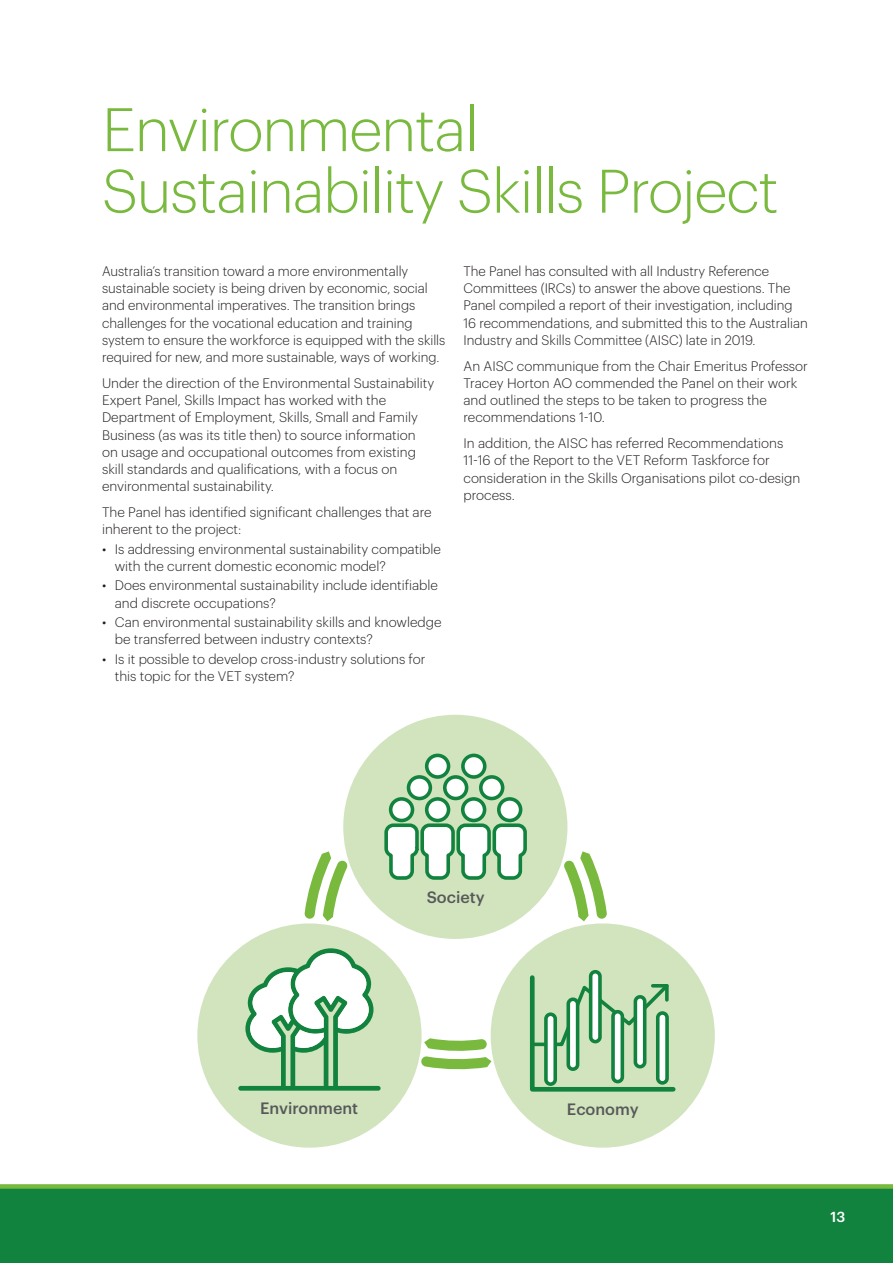
<style>
.page{position:relative;width:893px;height:1263px;background:#fff}
.page>*{position:absolute;margin:0;border:0;box-sizing:border-box;transform-origin:0 0}
.Heading_1{font:300 60px/61.5px "Graphik";letter-spacing:-.02em;color:#78b93e}
.t1{font:500 16.05px "Graphik";color:#58585a}
.Heading_5{font:500 14.25px "Graphik";color:#fff}
.Body_1{font:300 13.5px/17.2px "Graphik";color:#231e20}
</style>
<div class="page">
<div style="left:0;top:1186px;width:893px;height:77px;background:#12833e"></div>
<div style="left:0;top:1184px;width:893px;height:5px;background:#78b93e"></div>
<div style="left:343px;top:715px;width:224px;height:224px;background:#d1e4bd;border-radius:50%"></div>
<div style="left:491px;top:923px;width:224px;height:225px;background:#d1e4bd;border-radius:50%"></div>
<div style="left:197px;top:923px;width:225px;height:225px;background:#d1e4bd;border-radius:50%"></div>
<svg style="left:563px;top:851px;width:44px;height:70px"></svg>
<svg style="left:304px;top:851px;width:44px;height:70px"></svg>
<svg style="left:421px;top:1038px;width:70px;height:32px"></svg>
<div style="left:589px;top:970px;width:13px;height:73px;border:4px solid #12833e;border-radius:5px"></div>
<svg style="left:529px;top:973px;width:147px;height:119px"></svg>
<svg style="left:384px;top:753px;width:143px;height:127px"></svg>
<svg style="left:238px;top:948px;width:143px;height:143px"></svg>
<p class="Heading_1" style="left:102px;top:94px;width:678px">Environmental<br>Sustainability Skills Project</p>
<p class="Body_1" style="left:102px;top:261px;width:345px">Australia’s transition toward a more environmentally sustainable society is being driven by economic, social and environmental imperatives. The transition brings challenges for the vocational education and training system to ensure the workforce is equipped with the skills required for new, and more sustainable, ways of working.</p>
<p class="Body_1" style="left:102px;top:373px;width:334px">Under the direction of the Environmental Sustainability Expert Panel, Skills Impact has worked with the Department of Employment, Skills, Small and Family Business (as was its title then) to source information on usage and occupational outcomes from existing skill standards and qualifications, with a focus on environmental sustainability.</p>
<p class="Body_1" style="left:102px;top:503px;width:331px">The Panel has identified significant challenges that are inherent to the project:</p>
<p class="Body_1" style="left:115px;top:539px;width:328px;text-indent:-13px">• Is addressing environmental sustainability compatible with the current domestic economic model?</p>
<p class="Body_1" style="left:115px;top:576px;width:325px;text-indent:-13px">• Does environmental sustainability include identifiable and discrete occupations?</p>
<p class="Body_1" style="left:115px;top:612px;width:328px;text-indent:-13px">• Can environmental sustainability skills and knowledge be transferred between industry contexts?</p>
<p class="Body_1" style="left:115px;top:649px;width:312px;text-indent:-13px">• Is it possible to develop cross-industry solutions for this topic for the VET system?</p>
<p class="Body_1" style="left:463px;top:261px;width:346px">The Panel has consulted with all Industry Reference Committees (IRCs) to answer the above questions. The Panel compiled a report of their investigation, including 16 recommendations, and submitted this to the Australian Industry and Skills Committee (AISC) late in 2019.</p>
<p class="Body_1" style="left:463px;top:356px;width:346px">An AISC communique from the Chair Emeritus Professor Tracey Horton AO commended the Panel on their work and outlined the steps to be taken to progress the recommendations 1-10.</p>
<p class="Body_1" style="left:463px;top:434px;width:338px">In addition, the AISC has referred Recommendations 11-16 of the Report to the VET Reform Taskforce for consideration in the Skills Organisations pilot co-design process.</p>
<p class="t1" style="left:427px;top:885px;width:59px">Society</p>
<p class="t1" style="left:260px;top:1096px;width:100px">Environment</p>
<p class="t1" style="left:567px;top:1097px;width:73px">Economy</p>
<p class="Heading_5" style="left:830px;top:1206px;width:16px">13</p>
</div>
